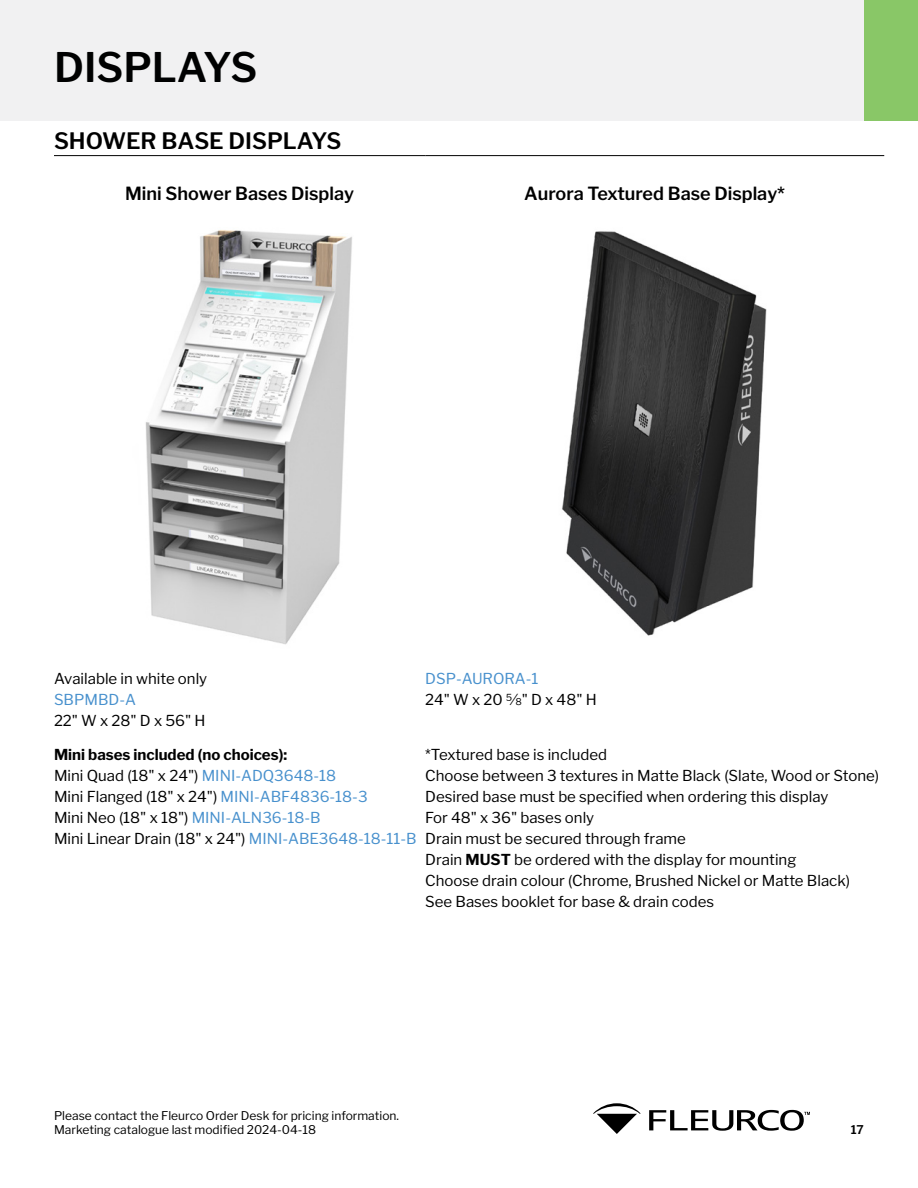
<style>
.page{position:relative;width:918px;height:1188px;background:#fff}
.page>*{position:absolute;margin:0;border:0;box-sizing:border-box;transform-origin:0 0}
.t1{font:600 40.5px "Libre Franklin";color:#000101}
.t2{font:600 22.5px "Libre Franklin";color:#000}
.t3{font:600 18px "Libre Franklin";color:#000}
.t4{font:15px/21px "Libre Franklin";color:#000}
.t5{font:15px "Libre Franklin";color:#4790cd}
.t6{font:12px/14.4px "Libre Franklin";color:#000}
.t7{font:600 12px "Libre Franklin";color:#000}
.s1{font-weight:700}
.s2{color:#4790cd}
</style>
<div class="page">
<svg style="left:593px;top:1103px;width:47px;height:31px"></svg>
<svg style="left:649px;top:1110px;width:161px;height:21px"></svg>
<div style="left:0;top:0;width:918px;height:120px;background:#f1f1f2"></div>
<hr style="left:54px;top:155px;width:371px;height:1px;background:#000101">
<hr style="left:425px;top:155px;width:459px;height:1px;background:#000101">
<img style="left:145px;top:230px;width:207px;height:415px">
<img style="left:562px;top:231px;width:205px;height:405px">
<div style="left:864px;top:0;width:54px;height:120px;background:#89c767"></div>
<h1 class="t1" style="left:54px;top:43px;width:26px">Displa</h1>
<h1 class="t1" style="left:203px;top:43px;width:50px">ys</h1>
<h2 class="t2" style="left:54px;top:127px;width:289px">SHOWER BASE DISPLAYS</h2>
<p class="t3" style="left:125px;top:183px;width:231px">Mini Shower Bases Display</p>
<p class="t3" style="left:524px;top:183px;width:262px">Aurora Textured Base Display*</p>
<p class="t4" style="left:54px;top:668px;width:155px">Available in white only</p>
<p class="t5" style="left:54px;top:690px;width:83px">SBPMBD-A</p>
<p class="t4" style="left:54px;top:710px;width:153px">22" W x 28" D x 56" H</p>
<p class="t5" style="left:425px;top:669px;width:115px">DSP-AURORA-1</p>
<p class="t4" style="left:425px;top:689px;width:173px">24" W x 20 5/8" D x 48" H</p>
<p class="t4" style="left:54px;top:744px;width:364px"><span class="s1">Mini bases included (no choices):<br></span>Mini Quad (18" x 24") <span class="s2">MINI-ADQ3648-18<br></span>Mini Flanged (18" x 24") <span class="s2">MINI-ABF4836-18-3<br></span>Mini Neo (18" x 18") <span class="s2">MINI-ALN36-18-B<br></span>Mini Linear Drain (18" x 24") <span class="s2">MINI-ABE3648-18-11-B</span></p>
<p class="t4" style="left:425px;top:744px;width:455px">*Textured base is included<br>Choose between 3 textures in Matte Black (Slate, Wood or Stone)<br>Desired base must be specified when ordering this display<br>For 48" x 36" bases only<br>Drain must be secured through frame<br>Drain <span class="s1">MUST</span> be ordered with the display for mounting<br>Choose drain colour (Chrome, Brushed Nickel or Matte Black)<br>See Bases booklet for base &amp; drain codes</p>
<p class="t6" style="left:54px;top:1108px;width:347px">Please contact the Fleurco Order Desk for pricing information.<br>Marketing catalogue last modified 2024-04-18</p>
<p class="t7" style="left:851px;top:1122px;width:15px">17</p>
</div>
